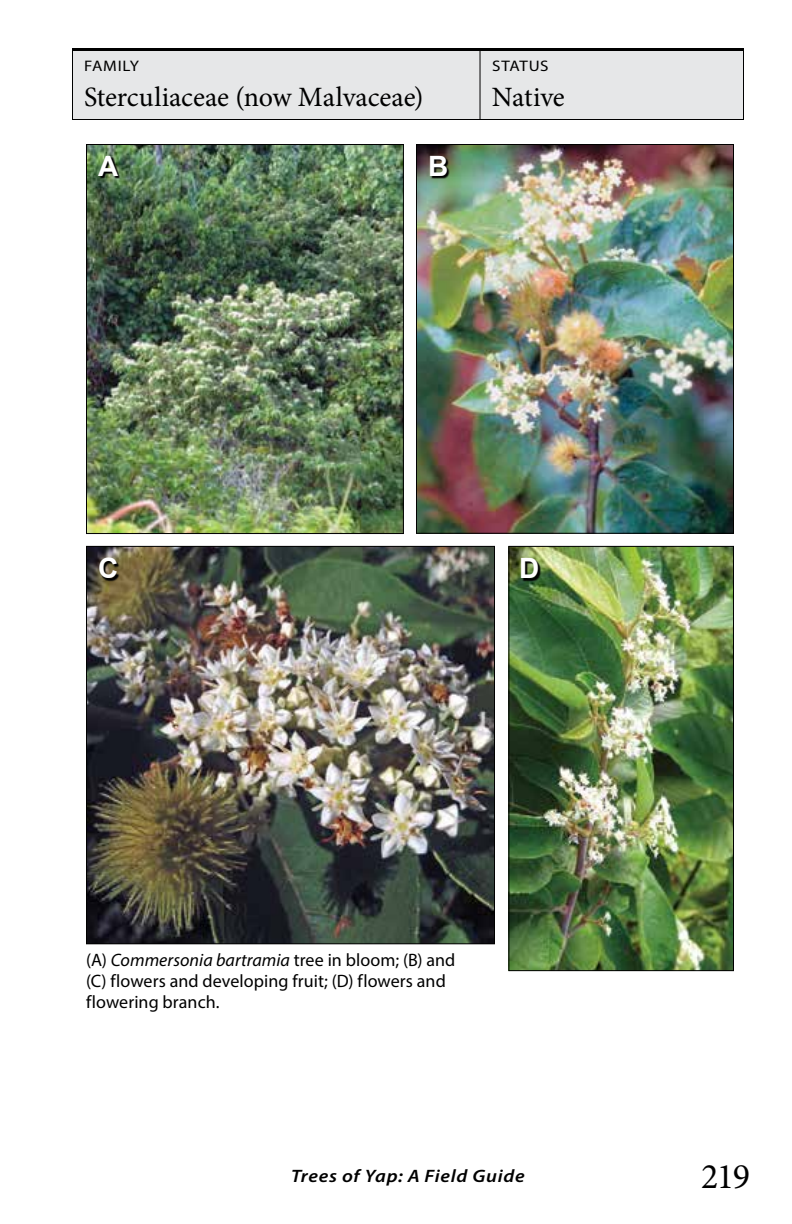
<style>
.page{position:relative;width:792px;height:1224px;background:#fff}
.page>*{position:absolute;margin:0;border:0;box-sizing:border-box;transform-origin:0 0}
.t1{font:36px "Minion Pro";color:#000}
.family{font:28px "Minion Pro";letter-spacing:-.005em;color:#000}
.t2{font:700 28px "Arial";color:#fff}
.t3{font:18px/21px "Myriad Pro";letter-spacing:.005em;color:#000}
.t4{font:italic 600 18px "Myriad Pro";letter-spacing:.04em;color:#000;scale:1.11 1}
.t5{font:15.4px "Myriad Pro";letter-spacing:.035em;color:#000;scale:1.11 1}
.s1{font-style:italic}
</style>
<div class="page">
<div style="left:72px;top:48px;width:672px;height:72px;background:#e6e7e8"></div>
<div style="left:72px;top:48px;width:672px;height:72px;border:1px solid #000"></div>
<hr style="left:72px;top:48px;width:672px;height:3px;background:#000">
<img style="left:88px;top:548px;width:405px;height:394px">
<hr style="left:480px;top:48px;width:1px;height:72px;background:#000">
<img style="left:88px;top:146px;width:314px;height:386px">
<div style="left:86px;top:144px;width:318px;height:390px;border:1px solid #000"></div>
<img style="left:418px;top:146px;width:314px;height:386px">
<div style="left:416px;top:144px;width:318px;height:390px;border:1px solid #000"></div>
<img style="left:510px;top:548px;width:222px;height:421px">
<div style="left:508px;top:546px;width:226px;height:425px;border:1px solid #000"></div>
<svg style="left:431px;top:157px;width:19px;height:22px"></svg>
<svg style="left:99px;top:157px;width:22px;height:22px"></svg>
<svg style="left:100px;top:560px;width:20px;height:21px"></svg>
<svg style="left:522px;top:560px;width:19px;height:21px"></svg>
<p class="t5" style="left:84px;top:56px;width:51px">FAMILY</p>
<p class="t5" style="left:492px;top:56px;width:52px">STATUS</p>
<p class="family" style="left:84px;top:78px;width:341px">Sterculiaceae (now Malvaceae)</p>
<p class="family" style="left:492px;top:78px;width:74px">Native</p>
<p class="t2" style="left:98px;top:148px;width:22px">A</p>
<p class="t2" style="left:428px;top:148px;width:22px">B</p>
<p class="t2" style="left:98px;top:550px;width:22px">C</p>
<p class="t2" style="left:519px;top:550px;width:22px">D</p>
<p class="t3" style="left:86px;top:949px;width:371px">(A) <span class="s1">Commersonia bartramia</span> tree in bloom; (B) and (C) flowers and developing fruit; (D) flowers and flowering branch.</p>
<p class="t4" style="left:291px;top:1165px;width:212px">Trees of Yap: A Field Guide</p>
<h1 class="t1" style="left:701px;top:1152px;width:50px">219</h1>
</div>
